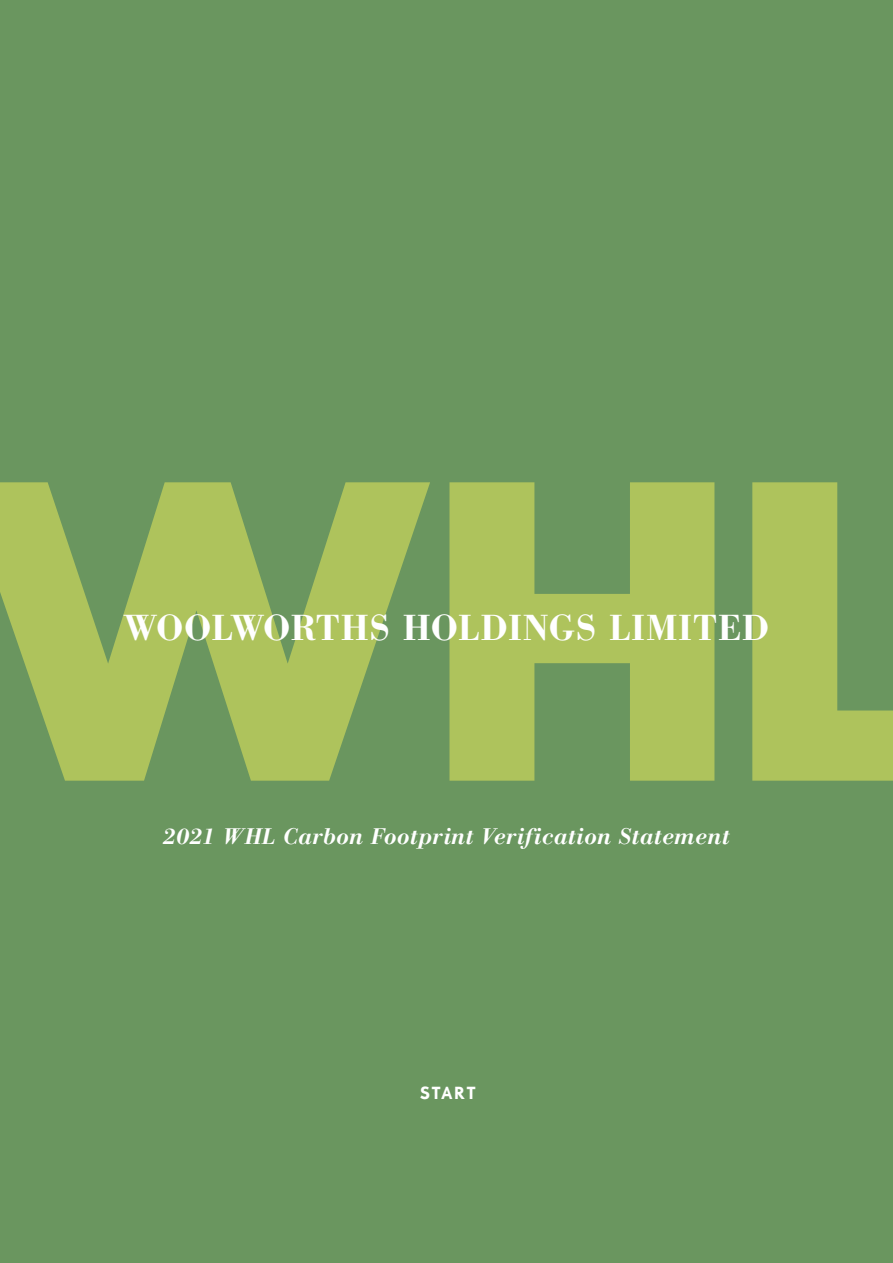
<style>
.page{position:relative;width:893px;height:1263px;background:#6a965f}
.page>*{position:absolute;margin:0;border:0;box-sizing:border-box;transform-origin:0 0}
.t1{font:500 36px "AT Our Bodoni";letter-spacing:.015em;color:#fff}
.t2{font:italic 500 22.5px "AT Our Bodoni";letter-spacing:.025em;color:#fff}
.t3{font:600 17.4px "W Futura";letter-spacing:.075em;color:#fff}
</style>
<div class="page">
<svg style="left:0;top:482px;width:893px;height:299px;fill:#aec35c"></svg>
<h1 class="t1" style="left:124px;top:606px;width:647px">WOOLWORTHS HOLDINGS LIMITED</h1>
<p class="t2" style="left:163px;top:823px;width:568px">2021 WHL Carbon Footprint Verification Statement</p>
<p class="t3" style="left:420px;top:1083px;width:57px">START</p>
</div>
